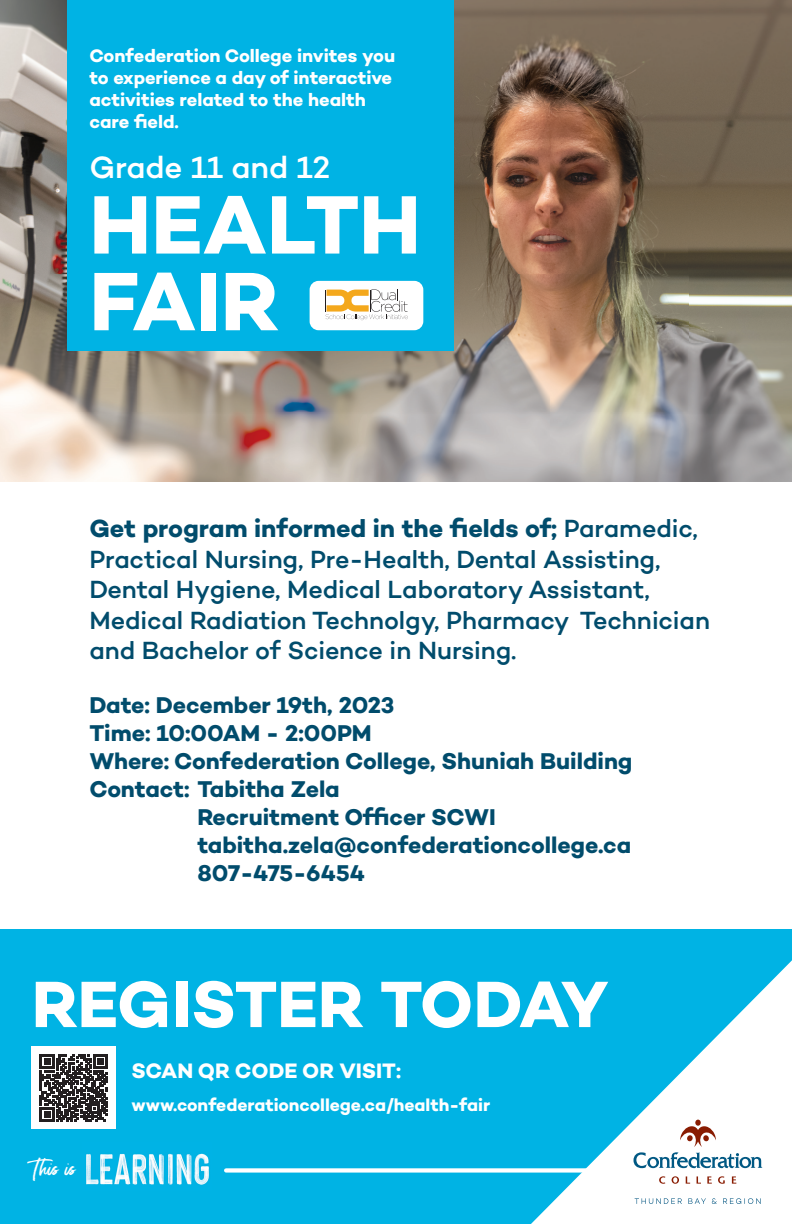
<style>
.page{position:relative;width:792px;height:1224px;background:#fff}
.page>*{position:absolute;margin:0;border:0;box-sizing:border-box;transform-origin:0 0}
.t1{font:700 84.3px/76.7px "Campton";color:#fff}
.t2{font:700 66.6px "Campton";letter-spacing:-.015em;color:#fff}
.t3{font:500 31.4px "Campton";color:#fff}
.t4{font:500 25.3px/30.4px "Campton";letter-spacing:-.005em;color:#014c6c}
.t5{font:700 23.2px "Campton";letter-spacing:-.005em;color:#014c6c}
.t6{font:22.5px "Moonstone";color:#fff}
.t7{font:700 21.3px "Campton";color:#fff}
.t8{font:700 18.4px/22.1px "Campton";letter-spacing:-.005em;color:#fff}
.t9{font:700 17.7px "Campton";color:#fff}
.s1{font-weight:700}
</style>
<div class="page">
<div style="left:0;top:929px;width:792px;height:295px;background:#00b3e4"></div>
<img style="left:0;top:0;width:792px;height:482px">
<img style="left:86px;top:1153px;width:123px;height:32px">
<div style="left:226px;top:1168px;width:536px;height:5px;background:#fff"></div>
<svg style="left:531px;top:960px;width:261px;height:264px"></svg>
<svg style="left:635px;top:1198px;width:126px;height:6px"></svg>
<svg style="left:659px;top:1176px;width:6px;height:8px"></svg>
<svg style="left:672px;top:1176px;width:7px;height:8px"></svg>
<svg style="left:686px;top:1176px;width:4px;height:8px"></svg>
<svg style="left:697px;top:1176px;width:4px;height:8px"></svg>
<svg style="left:707px;top:1176px;width:5px;height:8px"></svg>
<svg style="left:718px;top:1176px;width:7px;height:8px"></svg>
<svg style="left:732px;top:1176px;width:4px;height:8px"></svg>
<svg style="left:633px;top:1120px;width:130px;height:48px;background:#d9dee2"></svg>
<div style="left:32px;top:1047px;width:84px;height:82px;background:#fff"></div>
<svg style="left:40px;top:1054px;width:68px;height:68px"></svg>
<div style="left:67px;top:0;width:387px;height:351px;background:#00b3e4"></div>
<div style="left:310px;top:281px;width:113px;height:49px;background:#fff;border-radius:9px"></div>
<svg style="left:325px;top:289px;width:83px;height:31px"></svg>
<p class="t8" style="left:89px;top:44px;width:307px">Confederation College invites you to experience a day of interactive activities related to the health care field.</p>
<p class="t3" style="left:89px;top:148px;width:242px">Grade 11 and 12</p>
<h1 class="t1" style="left:89px;top:185px;width:333px">HEALTH<br>FAIR</h1>
<p class="t4" style="left:89px;top:513px;width:622px"><span class="s1">Get program informed in the fields of;</span> Paramedic, Practical Nursing, Pre-Health, Dental Assisting, Dental Hygiene, Medical Laboratory Assistant, Medical Radiation Technolgy, Pharmacy Technician and Bachelor of Science in Nursing.</p>
<p class="t5" style="left:89px;top:690px;width:306px">Date: December 19th, 2023</p>
<p class="t5" style="left:89px;top:718px;width:284px">Time: 10:00AM - 2:00PM</p>
<p class="t5" style="left:89px;top:746px;width:545px">Where: Confederation College, Shuniah Building</p>
<p class="t5" style="left:89px;top:774px;width:252px">Contact: Tabitha Zela</p>
<p class="t5" style="left:197px;top:802px;width:300px">Recruitment Officer SCWI</p>
<p class="t5" style="left:197px;top:830px;width:435px">tabitha.zela@confederationcollege.ca</p>
<p class="t5" style="left:197px;top:858px;width:169px">807-475-6454</p>
<h2 class="t2" style="left:32px;top:962px;width:578px">REGISTER TODAY</h2>
<p class="t7" style="left:131px;top:1058px;width:271px">SCAN QR CODE OR VISIT:</p>
<p class="t6" style="left:33px;top:1154px;width:44px">This is</p>
<p class="t9" style="left:131px;top:1094px;width:360px">www.confederationcollege.ca/health-fair</p>
</div>
